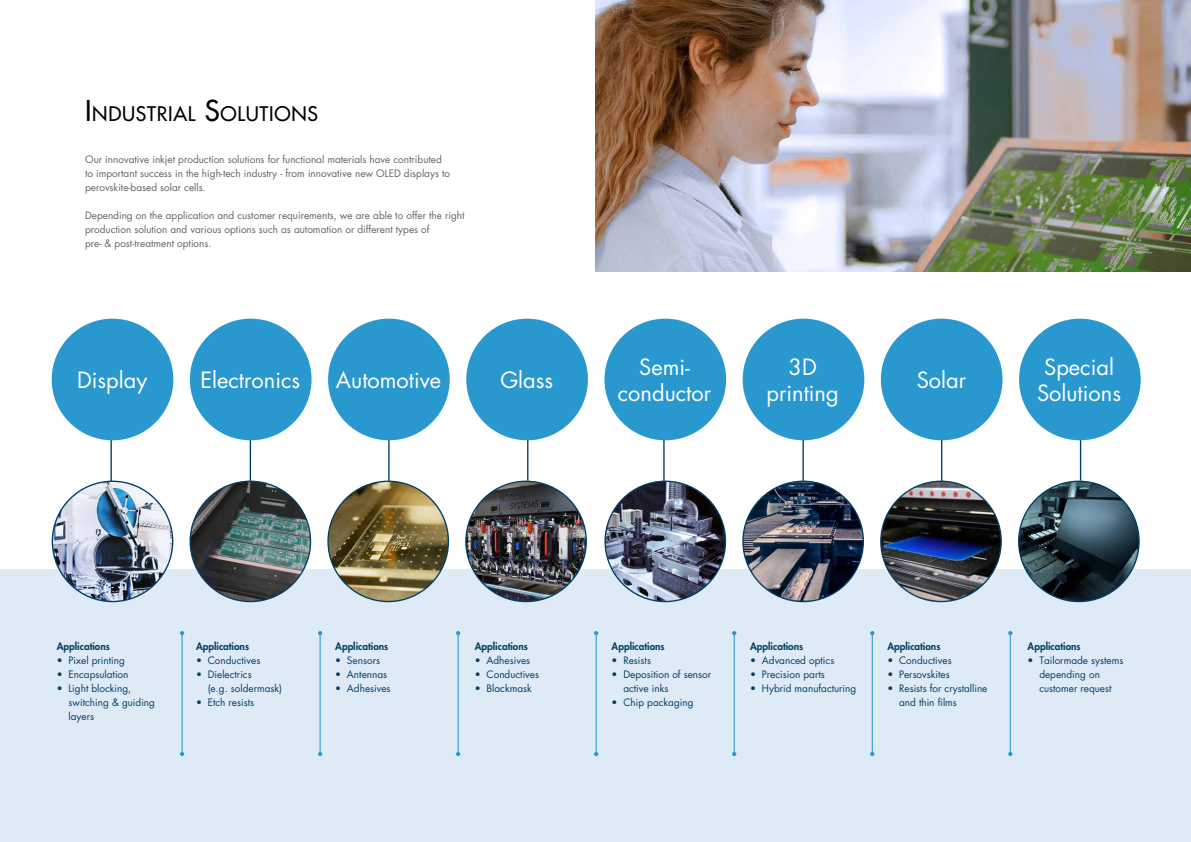
<style>
.page{position:relative;width:1191px;height:842px;background:#fff}
.page>*{position:absolute;margin:0;border:0;box-sizing:border-box;transform-origin:0 0}
.t1{font:21.8px/26.2px "Futura";color:#fff;text-align:center}
.t2{font:19.6px "Futura";letter-spacing:.035em;color:#000}
.t3{font:10px/14px "Futura";color:#003e63}
.t4{font:10px/14px "Futura";color:#646363}
.t5{font:800 10px "Futura";color:#003e63}
.s1{font-size:28px}
</style>
<div class="page">
<div style="left:0;top:569px;width:1191px;height:273px;background:#dfeaf7"></div>
<hr style="left:110px;top:429px;width:2px;height:55px;background:#003e63">
<hr style="left:250px;top:429px;width:1px;height:55px;background:#003e63">
<hr style="left:388px;top:429px;width:1px;height:55px;background:#003e63">
<hr style="left:527px;top:426px;width:1px;height:55px;background:#003e63">
<img style="left:52px;top:481px;width:121px;height:120px;border-radius:60px">
<img style="left:466px;top:481px;width:120px;height:120px;border-radius:60px">
<img style="left:328px;top:481px;width:120px;height:120px;border-radius:60px">
<img style="left:190px;top:481px;width:120px;height:120px;border-radius:60px">
<hr style="left:663px;top:429px;width:1px;height:55px;background:#003e63">
<hr style="left:802px;top:429px;width:2px;height:55px;background:#003e63">
<hr style="left:941px;top:429px;width:1px;height:55px;background:#003e63">
<hr style="left:1079px;top:426px;width:2px;height:55px;background:#003e63">
<img style="left:605px;top:481px;width:120px;height:120px;border-radius:60px">
<img style="left:1018px;top:481px;width:121px;height:120px;border-radius:60px">
<img style="left:881px;top:481px;width:120px;height:120px;border-radius:60px">
<img style="left:743px;top:481px;width:120px;height:120px;border-radius:60px">
<div style="left:52px;top:319px;width:121px;height:121px;background:#2998cf;border-radius:50%"></div>
<div style="left:190px;top:319px;width:121px;height:121px;background:#2998cf;border-radius:50%"></div>
<div style="left:328px;top:319px;width:122px;height:121px;background:#2998cf;border-radius:50%"></div>
<div style="left:466px;top:319px;width:122px;height:121px;background:#2998cf;border-radius:50%"></div>
<div style="left:604px;top:319px;width:122px;height:121px;background:#2998cf;border-radius:50%"></div>
<div style="left:742px;top:319px;width:122px;height:121px;background:#2998cf;border-radius:50%"></div>
<div style="left:881px;top:319px;width:121px;height:121px;background:#2998cf;border-radius:50%"></div>
<div style="left:1019px;top:319px;width:121px;height:121px;background:#2998cf;border-radius:50%"></div>
<hr style="left:181px;top:633px;width:2px;height:121px;background:#2998cf">
<svg style="left:180px;top:631px;width:4px;height:4px"></svg>
<svg style="left:180px;top:752px;width:4px;height:4px"></svg>
<hr style="left:319px;top:633px;width:2px;height:121px;background:#2998cf">
<svg style="left:318px;top:631px;width:4px;height:4px"></svg>
<svg style="left:318px;top:752px;width:4px;height:4px"></svg>
<hr style="left:457px;top:633px;width:2px;height:121px;background:#2998cf">
<svg style="left:456px;top:631px;width:4px;height:4px"></svg>
<svg style="left:456px;top:752px;width:4px;height:4px"></svg>
<hr style="left:595px;top:633px;width:2px;height:121px;background:#2998cf">
<svg style="left:594px;top:631px;width:4px;height:4px"></svg>
<svg style="left:594px;top:752px;width:4px;height:4px"></svg>
<hr style="left:733px;top:633px;width:2px;height:121px;background:#2998cf">
<svg style="left:732px;top:631px;width:4px;height:4px"></svg>
<svg style="left:732px;top:752px;width:4px;height:4px"></svg>
<hr style="left:871px;top:633px;width:1px;height:121px;background:#2998cf">
<svg style="left:870px;top:631px;width:4px;height:4px"></svg>
<svg style="left:870px;top:752px;width:4px;height:4px"></svg>
<hr style="left:1009px;top:633px;width:1px;height:121px;background:#2998cf">
<svg style="left:1008px;top:631px;width:4px;height:4px"></svg>
<svg style="left:1008px;top:752px;width:4px;height:4px"></svg>
<img style="left:595px;top:0;width:596px;height:272px">
<h2 class="t2" style="left:85px;top:101px;width:220px"><span class="s1">I</span> NDUSTRIAL <span class="s1">S</span>OLUTIONS</h2>
<p class="t4" style="left:85px;top:152px;width:366px">Our innovative inkjet production solutions for functional materials have contributed to important success in the high-tech industry - from innovative new OLED displays to perovskite-based solar cells.</p>
<p class="t4" style="left:85px;top:208px;width:381px">Depending on the application and customer requirements, we are able to offer the right production solution and various options such as automation or different types of<br>pre- &amp; post-treatment options.</p>
<h1 class="t1" style="left:77px;top:367px;width:72px">Display</h1>
<h1 class="t1" style="left:201px;top:367px;width:101px">Electronics</h1>
<h1 class="t1" style="left:336px;top:367px;width:107px">Automotive</h1>
<h1 class="t1" style="left:500px;top:367px;width:54px">Glass</h1>
<h1 class="t1" style="left:618px;top:353px;width:95px">Semi&shy;conductor</h1>
<h1 class="t1" style="left:766px;top:353px;width:74px">3D printing</h1>
<h1 class="t1" style="left:916px;top:367px;width:51px">Solar</h1>
<h1 class="t1" style="left:1037px;top:353px;width:86px">Special<br>Solutions</h1>
<p class="t5" style="left:57px;top:639px;width:55px">Applications</p>
<p class="t3" style="left:57px;top:653px;width:70px">• Pixel printing</p>
<p class="t3" style="left:57px;top:667px;width:73px">• Encapsulation</p>
<p class="t3" style="left:69px;top:681px;width:88px;text-indent:-12px">• Light blocking, switching &amp; guiding layers</p>
<p class="t5" style="left:196px;top:639px;width:55px">Applications</p>
<p class="t3" style="left:196px;top:653px;width:66px">• Conductives</p>
<p class="t3" style="left:208px;top:667px;width:76px;text-indent:-12px">• Dielectrics<br>(e.g. soldermask)</p>
<p class="t3" style="left:196px;top:695px;width:60px">• Etch resists</p>
<p class="t5" style="left:335px;top:639px;width:55px">Applications</p>
<p class="t3" style="left:335px;top:653px;width:46px">• Sensors</p>
<p class="t3" style="left:335px;top:667px;width:53px">• Antennas</p>
<p class="t3" style="left:335px;top:681px;width:57px">• Adhesives</p>
<p class="t5" style="left:475px;top:639px;width:55px">Applications</p>
<p class="t3" style="left:475px;top:653px;width:57px">• Adhesives</p>
<p class="t3" style="left:475px;top:667px;width:66px">• Conductives</p>
<p class="t3" style="left:475px;top:681px;width:59px">• Blackmask</p>
<p class="t5" style="left:611px;top:639px;width:55px">Applications</p>
<p class="t3" style="left:611px;top:653px;width:41px">• Resists</p>
<p class="t3" style="left:623px;top:667px;width:89px;text-indent:-12px">• Deposition of sensor active inks</p>
<p class="t3" style="left:611px;top:695px;width:83px">• Chip packaging</p>
<p class="t5" style="left:750px;top:639px;width:55px">Applications</p>
<p class="t3" style="left:750px;top:653px;width:86px">• Advanced optics</p>
<p class="t3" style="left:750px;top:667px;width:76px">• Precision parts</p>
<p class="t3" style="left:750px;top:681px;width:108px">• Hybrid manufacturing</p>
<p class="t5" style="left:887px;top:639px;width:55px">Applications</p>
<p class="t3" style="left:887px;top:653px;width:66px">• Conductives</p>
<p class="t3" style="left:887px;top:667px;width:64px">• Persovskites</p>
<p class="t3" style="left:899px;top:681px;width:90px;text-indent:-12px">• Resists for crystalline and thin films</p>
<p class="t5" style="left:1027px;top:639px;width:55px">Applications</p>
<p class="t3" style="left:1039px;top:653px;width:86px;text-indent:-12px">• Tailormade systems depending on customer request</p>
</div>
